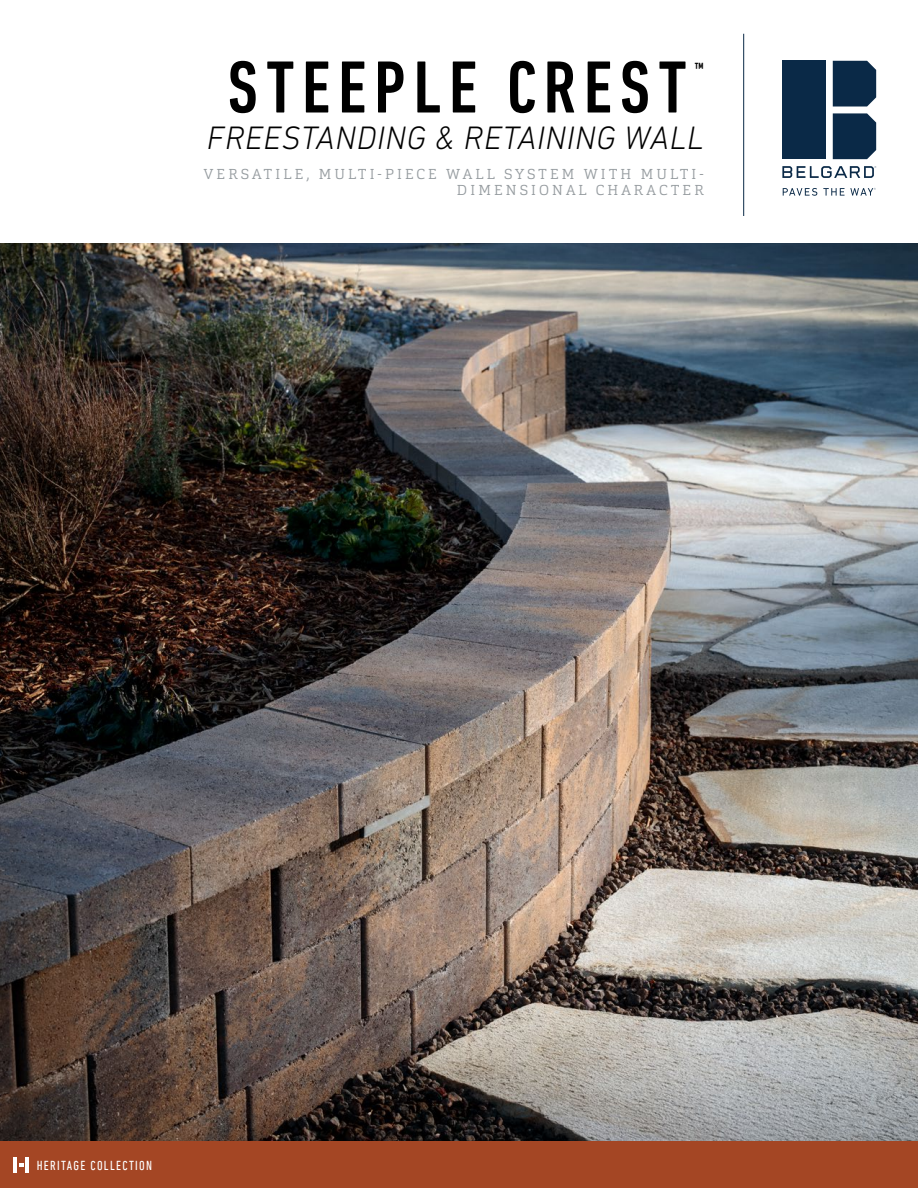
<style>
.page{position:relative;width:918px;height:1188px;background:#fff}
.page>*{position:absolute;margin:0;border:0;box-sizing:border-box;transform-origin:0 0}
.t1{font:500 condensed 75px "DIN Next LT Pro";letter-spacing:.1em;color:#000}
.t2{font:italic 300 33px "DIN Next LT Pro";letter-spacing:.02em;color:#000}
.t3{font:500 condensed 14.85px "DIN Next LT Pro";color:#000}
.t4{font:300 14.25px/16.5px "Cargan";letter-spacing:.21em;color:#959b9f;text-align:right}
.t5{font:condensed 13.35px "DIN Next LT Pro";letter-spacing:.1em;color:#fff}
</style>
<div class="page">
<hr style="left:743px;top:34px;width:1px;height:182px;background:#0a2947">
<div style="left:833px;top:61px;width:43px;height:46px;background:#0a2947"></div>
<div style="left:833px;top:113px;width:43px;height:46px;background:#0a2947"></div>
<div style="left:782px;top:61px;width:44px;height:98px;background:#0a2947"></div>
<svg style="left:782px;top:166px;width:94px;height:12px"></svg>
<svg style="left:783px;top:188px;width:34px;height:8px"></svg>
<svg style="left:823px;top:188px;width:53px;height:8px"></svg>
<div style="left:0;top:1141px;width:918px;height:47px;background:#a44624"></div>
<hr style="left:14px;top:1158px;width:3px;height:15px;background:#fff">
<svg style="left:19px;top:1163px;width:5px;height:4px"></svg>
<hr style="left:25px;top:1158px;width:4px;height:15px;background:#fff">
<img style="left:0;top:243px;width:918px;height:898px">
<h1 class="t1" style="left:228px;top:45px;width:460px">STEEPLE CREST</h1>
<p class="t3" style="left:694px;top:59px;width:11px">™</p>
<h2 class="t2" style="left:207px;top:118px;width:498px">FREESTANDING &amp; RETAINING WALL</h2>
<p class="t4" style="left:204px;top:165px;width:501px">VERSATILE, MULTI-PIECE WALL SYSTEM WITH MULTI-<br>DIMENSIONAL CHARACTER</p>
<p class="t5" style="left:37px;top:1158px;width:117px">HERITAGE COLLECTION</p>
</div>
